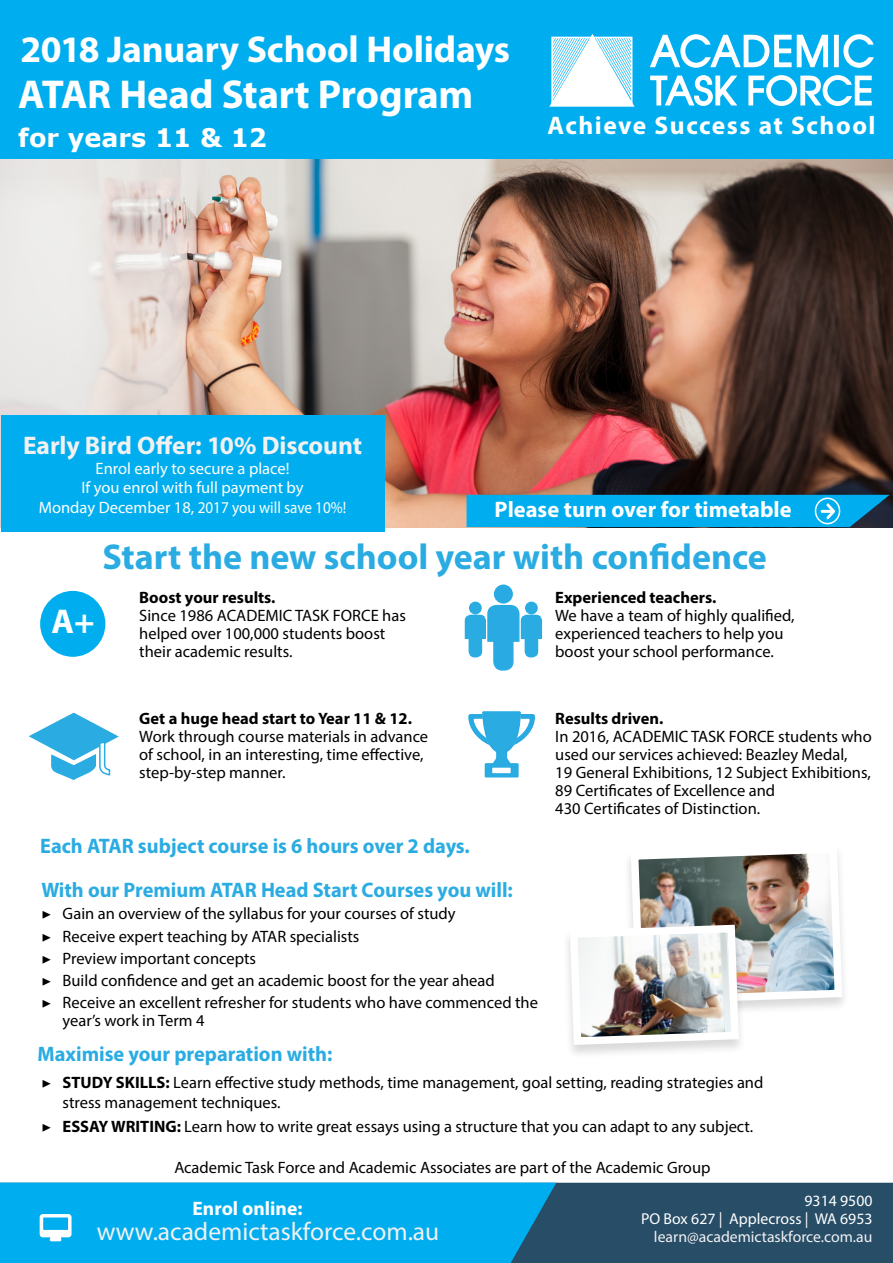
<style>
.page{position:relative;width:893px;height:1263px;background:#fff}
.page>*{position:absolute;margin:0;border:0;box-sizing:border-box;transform-origin:0 0}
.t1{font:700 40.5px "Myriad Pro";letter-spacing:-.005em;color:#fff}
.t2{font:700 37.5px "Myriad Pro";letter-spacing:-.005em;color:#fff}
.t3{font:700 36px "Myriad Pro";color:#2aace2}
.t4{font:700 34.5px "Myriad Pro";color:#fff}
.t5{font:25.5px "Myriad Pro";color:#f1f1f2}
.t6{font:700 25.5px "Myriad Pro";letter-spacing:-.005em;color:#f1f1f2}
.t7{font:700 25.5px "Myriad Pro";letter-spacing:.06em;color:#fff}
.t8{font:700 25.5px "Verdana";color:#fff}
.t9{font:700 22.5px "Myriad Pro";color:#fff}
.t10{font:700 21px/44.2px "Myriad Pro";color:#2aace2}
.t11{font:700 19.5px "Myriad Pro";color:#fff}
.t12{font:16.5px/18px "Myriad Pro";color:#000}
.t13{font:16.5px/19.8px "Myriad Pro";color:#fff;text-align:center}
.t14{font:700 16.5px "Myriad Pro";color:#000}
.t15{font:15.75px/18px "Myriad Pro";color:#fff;text-align:right}
.t16{font:15.75px "Myriad Pro";color:#f1f1f2}
.s1{font-family:"Minion Pro"}
.s2{font-weight:700}
</style>
<div class="page">
<img style="left:0;top:159px;width:893px;height:368px">
<div style="left:0;top:0;width:893px;height:159px;background:#00aeef"></div>
<svg style="left:549px;top:34px;width:86px;height:73px"></svg>
<svg style="left:650px;top:34px;width:224px;height:72px"></svg>
<div style="left:1px;top:415px;width:383px;height:117px;background:#00aeef"></div>
<svg style="left:29px;top:713px;width:90px;height:67px"></svg>
<div style="left:40px;top:591px;width:65px;height:66px;background:#00aeef;border-radius:50%"></div>
<svg style="left:464px;top:584px;width:79px;height:194px"></svg>
<svg style="left:467px;top:495px;width:423px;height:32px"></svg>
<div style="left:562px;top:923px;width:185px;height:136px;background:#000;opacity:.15"></div>
<img style="left:566px;top:853px;width:278px;height:196px">
<div style="left:556px;top:1183px;width:337px;height:80px;background:#274d67"></div>
<div style="left:0;top:1182px;width:556px;height:81px;background:#00aeef"></div>
<h2 class="t2" style="left:21px;top:25px;width:491px">2018 January School Holidays</h2>
<h1 class="t1" style="left:18px;top:68px;width:457px">ATAR Head Start Program</h1>
<h3 class="t8" style="left:18px;top:119px;width:250px">for years 11 &amp; 12</h3>
<h3 class="t7" style="left:547px;top:109px;width:330px">Achieve Success at School</h3>
<h3 class="t6" style="left:23px;top:429px;width:341px">Early Bird Offer: 10% Discount</h3>
<p class="t13" style="left:39px;top:458px;width:309px">Enrol early to secure a place!<br>If you enrol with full payment by<br>Monday December 18, 2017 you will save 10%!</p>
<h3 class="t9" style="left:495px;top:495px;width:299px">Please turn over for timetable</h3>
<h3 class="t4" style="left:52px;top:599px;width:45px">A+</h3>
<h3 class="t3" style="left:102px;top:533px;width:666px">Start the new school year with confidence</h3>
<p class="t14" style="left:555px;top:587px;width:163px">Experienced teachers.</p>
<p class="t12" style="left:555px;top:606px;width:241px">We have a team of highly qualified, experienced teachers to help you boost your school performance.</p>
<p class="t14" style="left:139px;top:587px;width:138px">Boost your results.</p>
<p class="t12" style="left:139px;top:606px;width:268px">Since 1986 ACADEMIC TASK FORCE has helped over 100,000 students boost their academic results.</p>
<p class="t14" style="left:139px;top:708px;width:274px">Get a huge head start to Year 11 &amp; 12.</p>
<p class="t12" style="left:139px;top:727px;width:290px">Work through course materials in advance of school, in an interesting, time effective, step-by-step manner.</p>
<p class="t14" style="left:555px;top:708px;width:110px">Results driven.</p>
<p class="t12" style="left:555px;top:727px;width:318px">In 2016, ACADEMIC TASK FORCE students who used our services achieved: Beazley Medal,<br>19 General Exhibitions, 12 Subject Exhibitions, 89 Certificates of Excellence and<br>430 Certificates of Distinction.</p>
<p class="t10" style="left:40px;top:823px;width:474px">Each ATAR subject course is 6 hours over 2 days.<br>With our Premium ATAR Head Start Courses you will:</p>
<p class="t12" style="left:41px;top:902px;width:498px;line-height:22.2px"><span class="s1">▶</span> Gain an overview of the syllabus for your courses of study<br><span class="s1">▶</span> Receive expert teaching by ATAR specialists<br><span class="s1">▶</span> Preview important concepts<br><span class="s1">▶</span> Build confidence and get an academic boost for the year ahead<br><span class="s1">▶</span> Receive an excellent refresher for students who have commenced the</p>
<p class="t12" style="left:63px;top:1011px;width:144px">year’s work in Term 4</p>
<p class="t10" style="left:38px;top:1031px;width:297px">Maximise your preparation with:</p>
<p class="t12" style="left:63px;top:1072px;width:702px;line-height:19.8px;text-indent:-21px"><span class="s1">▶</span> <span class="s2">STUDY SKILLS:</span> Learn effective study methods, time management, goal setting, reading strategies and stress management techniques.</p>
<p class="t12" style="left:41px;top:1117px;width:713px"><span class="s1">▶</span> <span class="s2">ESSAY WRITING:</span> Learn how to write great essays using a structure that you can adapt to any subject.</p>
<p class="t12" style="left:174px;top:1158px;width:538px">Academic Task Force and Academic Associates are part of the Academic Group</p>
<p class="t15" style="left:641px;top:1191px;width:233px">9314 9500<br>PO Box 627 | Applecross | WA 6953</p>
<p class="t11" style="left:193px;top:1196px;width:111px">Enrol online:</p>
<h3 class="t5" style="left:97px;top:1216px;width:344px">www.academictaskforce.com.au</h3>
<p class="t16" style="left:654px;top:1227px;width:220px">learn@academictaskforce.com.au</p>
</div>
